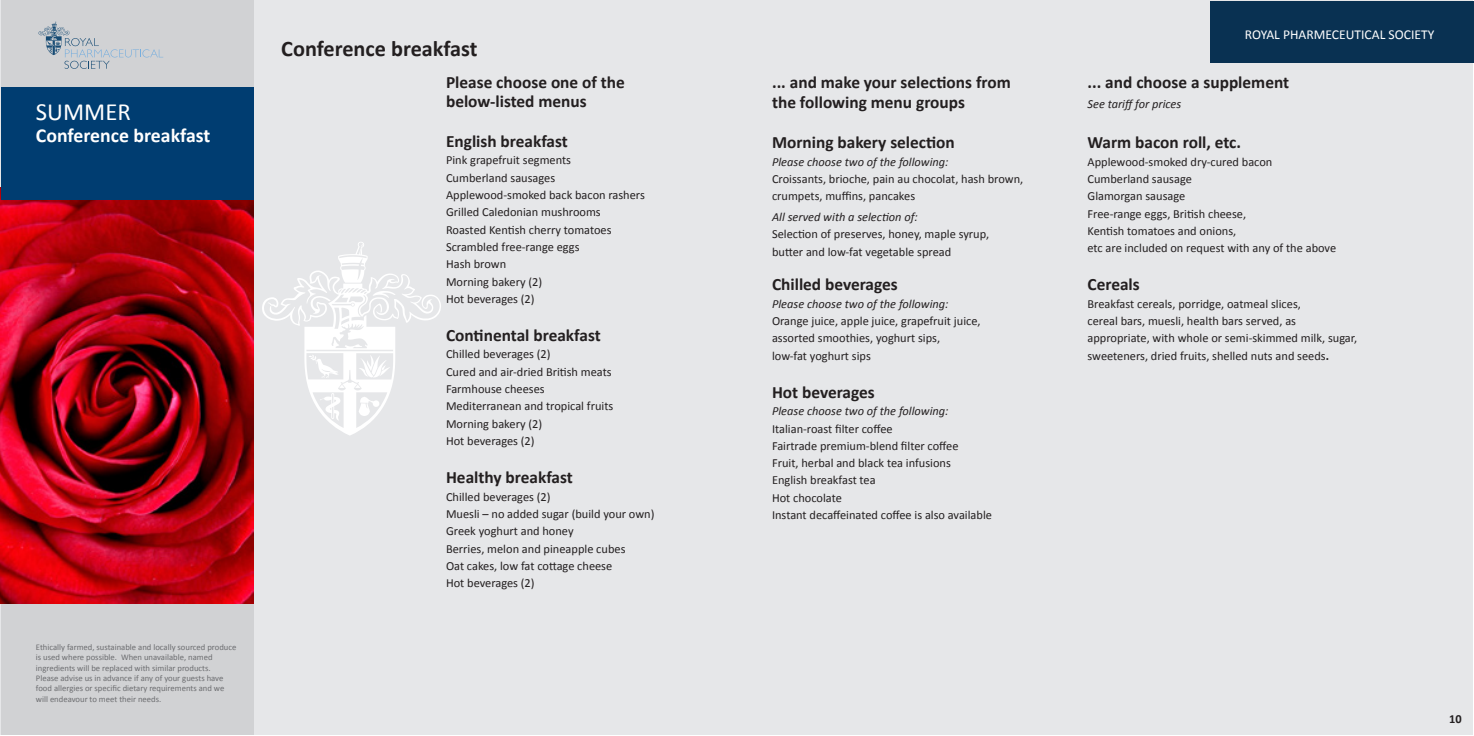
<style>
.page{position:relative;width:1474px;height:736px;background:#fff}
.page>*{position:absolute;margin:0;border:0;box-sizing:border-box;transform-origin:0 0}
.t1{font:24.68px "Calibri";color:#fff}
.t2{font:700 22.22px "Calibri";color:#231f20}
.t3{font:700 19.78px "Calibri";color:#fff}
.t4{font:700 17.32px/18.6px "Calibri";color:#231f20}
.t5{font:13.65px "Calibri";color:#fff}
.t6{font:12.42px/17.3px "Calibri";color:#231f20}
.t7{font:italic 12.42px "Calibri";color:#231f20}
.t8{font:700 12.42px "Calibri";color:#231f20}
.t9{font:8.58px/10.3px "Calibri";color:#6c6d70}
.s1{font-weight:700}
</style>
<div class="page">
<div style="left:1px;top:1px;width:1471px;height:733px;background:#e6e7e9"></div>
<div style="left:1px;top:1px;width:252px;height:733px;background:#d1d2d4"></div>
<img style="left:1px;top:199px;width:252px;height:403px">
<div style="left:1px;top:87px;width:252px;height:112px;background:#003d71"></div>
<svg style="left:39px;top:22px;width:124px;height:46px"></svg>
<svg style="left:262px;top:242px;width:179px;height:193px"></svg>
<div style="left:1209px;top:1px;width:263px;height:61px;background:#093152"></div>
<h1 class="t1" style="left:36px;top:96px;width:96px">SUMMER</h1>
<h3 class="t3" style="left:36px;top:123px;width:176px">Conference breakfast</h3>
<p class="t9" style="left:36px;top:641px;width:202px">Ethically farmed, sustainable and locally sourced produce is used where possible. When unavailable, named ingredients will be replaced with similar products.<br>Please advise us in advance if any of your guests have food allergies or specific dietary requirements and we will endeavour to meet their needs.</p>
<h2 class="t2" style="left:281px;top:35px;width:198px">Conference breakfast</h2>
<h3 class="t4" style="left:446px;top:72px;width:180px">Please choose one of the below-listed menus</h3>
<h3 class="t4" style="left:446px;top:131px;width:123px">English breakfast</h3>
<p class="t6" style="left:446px;top:151px;width:200px">Pink grapefruit segments<br>Cumberland sausages<br>Applewood-smoked back bacon rashers<br>Grilled Caledonian mushrooms<br>Roasted Kentish cherry tomatoes<br>Scrambled free-range eggs<br>Hash brown<br>Morning bakery (2)<br>Hot beverages (2)</p>
<h3 class="t4" style="left:446px;top:325px;width:156px">Continental breakfast</h3>
<p class="t6" style="left:446px;top:345px;width:169px">Chilled beverages (2)<br>Cured and air-dried British meats<br>Farmhouse cheeses<br>Mediterranean and tropical fruits<br>Morning bakery (2)<br>Hot beverages (2)</p>
<h3 class="t4" style="left:446px;top:467px;width:128px">Healthy breakfast</h3>
<p class="t6" style="left:446px;top:487px;width:210px">Chilled beverages (2)<br>Muesli – no added sugar (build your own)<br>Greek yoghurt and honey<br>Berries, melon and pineapple cubes<br>Oat cakes, low fat cottage cheese<br>Hot beverages (2)</p>
<h3 class="t4" style="left:772px;top:72px;width:240px;line-height:19.8px">... and make your selections from the following menu groups</h3>
<h3 class="t4" style="left:772px;top:132px;width:184px">Morning bakery selection</h3>
<p class="t7" style="left:772px;top:154px;width:178px">Please choose two of the following:</p>
<p class="t6" style="left:772px;top:169px;width:253px">Croissants, brioche, pain au chocolat, hash brown, crumpets, muffins, pancakes</p>
<p class="t7" style="left:772px;top:209px;width:147px">All served with a selection of:</p>
<p class="t6" style="left:772px;top:225px;width:219px">Selection of preserves, honey, maple syrup, butter and low-fat vegetable spread</p>
<h3 class="t4" style="left:772px;top:274px;width:127px">Chilled beverages</h3>
<p class="t7" style="left:772px;top:296px;width:178px">Please choose two of the following:</p>
<p class="t6" style="left:772px;top:311px;width:210px">Orange juice, apple juice, grapefruit juice, assorted smoothies, yoghurt sips,<br>low-fat yoghurt sips</p>
<h3 class="t4" style="left:772px;top:382px;width:104px">Hot beverages</h3>
<p class="t7" style="left:772px;top:403px;width:178px">Please choose two of the following:</p>
<p class="t6" style="left:772px;top:419px;width:221px">Italian-roast filter coffee<br>Fairtrade premium-blend filter coffee<br>Fruit, herbal and black tea infusions<br>English breakfast tea<br>Hot chocolate<br>Instant decaffeinated coffee is also available</p>
<p class="t5" style="left:1244px;top:26px;width:191px">ROYAL PHARMECEUTICAL SOCIETY</p>
<h3 class="t4" style="left:1087px;top:72px;width:203px">... and choose a supplement</h3>
<p class="t7" style="left:1087px;top:96px;width:95px">See tarifffor prices</p>
<h3 class="t4" style="left:1087px;top:132px;width:155px">Warm bacon roll, etc.</h3>
<p class="t6" style="left:1087px;top:152px;width:250px">Applewood-smoked dry-cured bacon<br>Cumberland sausage<br>Glamorgan sausage<br>Free-range eggs, British cheese,<br>Kentish tomatoes and onions,<br>etc are included on request with any of the above</p>
<h3 class="t4" style="left:1087px;top:274px;width:54px">Cereals</h3>
<p class="t6" style="left:1087px;top:294px;width:271px">Breakfast cereals, porridge, oatmeal slices,<br>cereal bars, muesli, health bars served, as appropriate, with whole or semi-skimmed milk, sugar, sweeteners, dried fruits, shelled nuts and seeds<span class="s1">.</span></p>
<p class="t8" style="left:1449px;top:711px;width:14px">10</p>
</div>
